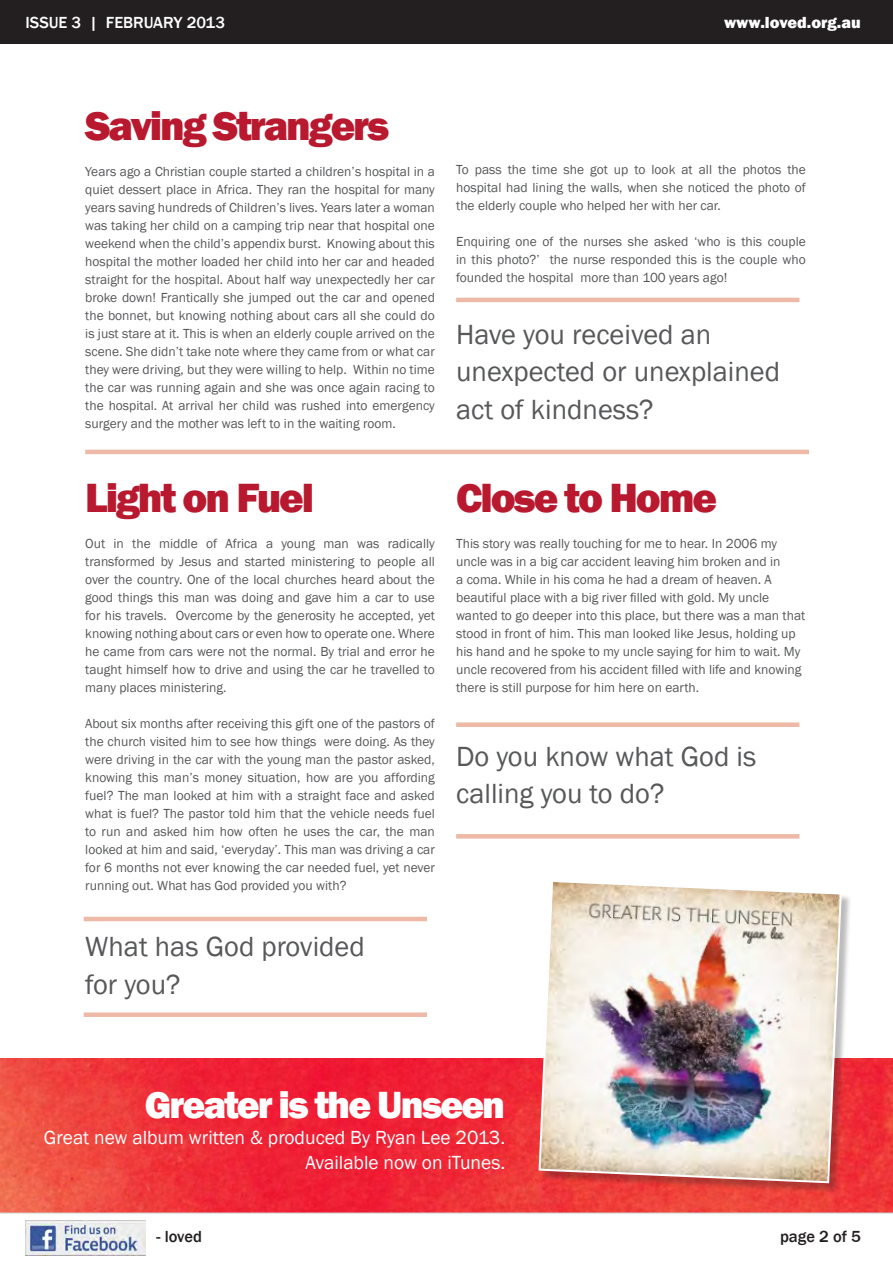
<style>
.page{position:relative;width:893px;height:1263px;background:#fff}
.page>*{position:absolute;margin:0;border:0;box-sizing:border-box;transform-origin:0 0}
.Heading2{font:800 42px "Franklin Gothic";letter-spacing:-.05em;color:#b8192f}
.Text{font:800 42px "Franklin Gothic";letter-spacing:-.05em;color:#b8192f}
.Text-2{font:800 39px "Franklin Gothic";letter-spacing:-.05em;color:#fff}
.Text-3{font:28.5px/37.5px "Franklin Gothic";color:#57585a}
.Text-4{font:19.5px "Franklin Gothic";color:#fff}
.t1{font:500 16.5px "Franklin Gothic";color:#fff}
.t2{font:800 16.5px "Franklin Gothic";color:#fff}
.t3{font:500 16.5px "Franklin Gothic";color:#231f20}
.Text-5{font:13.5px/18px "Franklin Gothic";color:#57585a;text-align:justify}
</style>
<div class="page">
<img style="left:0;top:1059px;width:893px;height:153px">
<hr style="left:456px;top:834px;width:343px;height:4px;background:#eeb9a6">
<hr style="left:85px;top:450px;width:724px;height:4px;background:#eeb9a6">
<div style="left:456px;top:722px;width:343px;height:5px;background:#eeb9a6"></div>
<hr style="left:456px;top:298px;width:343px;height:4px;background:#eeb9a6">
<div style="left:84px;top:1012px;width:343px;height:5px;background:#eeb9a6"></div>
<hr style="left:84px;top:917px;width:343px;height:4px;background:#eeb9a6">
<div style="left:540px;top:882px;width:312px;height:311px;background:#231f20;opacity:.3"></div>
<img style="left:537px;top:882px;width:306px;height:302px">
<div style="left:0;top:0;width:893px;height:44px;background:#231f20"></div>
<svg style="left:0;top:1212px;width:893px;height:44px"></svg>
<img style="left:26px;top:1220px;width:119px;height:36px">
<p class="t1" style="left:26px;top:12px;width:201px">ISSUE 3 | FEBRUARY 2013</p>
<p class="t2" style="left:724px;top:12px;width:138px">www.loved.org.au</p>
<p class="Heading2" style="left:85px;top:99px;width:306px">Saving Strangers</p>
<p class="Text-5" style="left:85px;top:163px;width:351px">Years ago a Christian couple started a children’s hospital in a quiet dessert place in Africa. They ran the hospital for many years saving hundreds of Children’s lives. Years later a woman was taking her child on a camping trip near that hospital one weekend when the child’s appendix burst. Knowing about this hospital the mother loaded her child into her car and headed straight for the hospital. About half way unexpectedly her car broke down! Frantically she jumped out the car and opened the bonnet, but knowing nothing about cars all she could do is just stare at it. This is when an elderly couple arrived on the scene. She didn’t take note where they came from or what car they were driving, but they were willing to help. Within no time the car was running again and she was once again racing to the hospital. At arrival her child was rushed into emergency surgery and the mother was left to in the waiting room.</p>
<p class="Text-5" style="left:456px;top:161px;width:351px">To pass the time she got up to look at all the photos the hospital had lining the walls, when she noticed the photo of the elderly couple who helped her with her car.</p>
<p class="Text-5" style="left:456px;top:233px;width:351px">Enquiring one of the nurses she asked ‘who is this couple in this photo?’ the nurse responded this is the couple who founded the hospital more than 100 years ago!</p>
<p class="Text-3" style="left:456px;top:316px;width:325px">Have you received an unexpected or unexplained act of kindness?</p>
<p class="Text" style="left:85px;top:471px;width:230px">Light on Fuel</p>
<p class="Text-5" style="left:85px;top:535px;width:351px">Out in the middle of Africa a young man was radically transformed by Jesus and started ministering to people all over the country. One of the local churches heard about the good things this man was doing and gave him a car to use for his travels. Overcome by the generosity he accepted, yet knowing nothing about cars or even how to operate one. Where he came from cars were not the normal. By trial and error he taught himself how to drive and using the car he travelled to many places ministering.</p>
<p class="Text-5" style="left:85px;top:715px;width:351px">About six months after receiving this gift one of the pastors of the church visited him to see how things were doing. As they were driving in the car with the young man the pastor asked, knowing this man’s money situation, how are you affording fuel? The man looked at him with a straight face and asked what is fuel? The pastor told him that the vehicle needs fuel to run and asked him how often he uses the car, the man looked at him and said, ‘everyday’. This man was driving a car for 6 months not ever knowing the car needed fuel, yet never running out. What has God provided you with?</p>
<p class="Text-3" style="left:85px;top:929px;width:281px">What has God provided for you?</p>
<p class="Heading2" style="left:456px;top:471px;width:262px">Close to Home</p>
<p class="Text-5" style="left:456px;top:535px;width:351px;text-align:left">This story was really touching for me to hear. In 2006 my uncle was in a big car accident leaving him broken and in<br>a coma. While in his coma he had a dream of heaven. A beautiful place with a big river filled with gold. My uncle wanted to go deeper into this place, but there was a man that stood in front of him. This man looked like Jesus, holding up his hand and he spoke to my uncle saying for him to wait. My uncle recovered from his accident filled with life and knowing there is still purpose for him here on earth.</p>
<p class="Text-3" style="left:456px;top:738px;width:302px">Do you know what God is calling you to do?</p>
<p class="Text-2" style="left:145px;top:1080px;width:362px">Greater is the Unseen</p>
<p class="Text-4" style="left:44px;top:1125px;width:463px">Great new album written &amp; produced By Ryan Lee 2013.</p>
<p class="Text-4" style="left:306px;top:1151px;width:201px">Available now on iTunes.</p>
<p class="t3" style="left:157px;top:1226px;width:47px">- loved</p>
<p class="t3" style="left:780px;top:1226px;width:82px">page 2 of 5</p>
</div>
